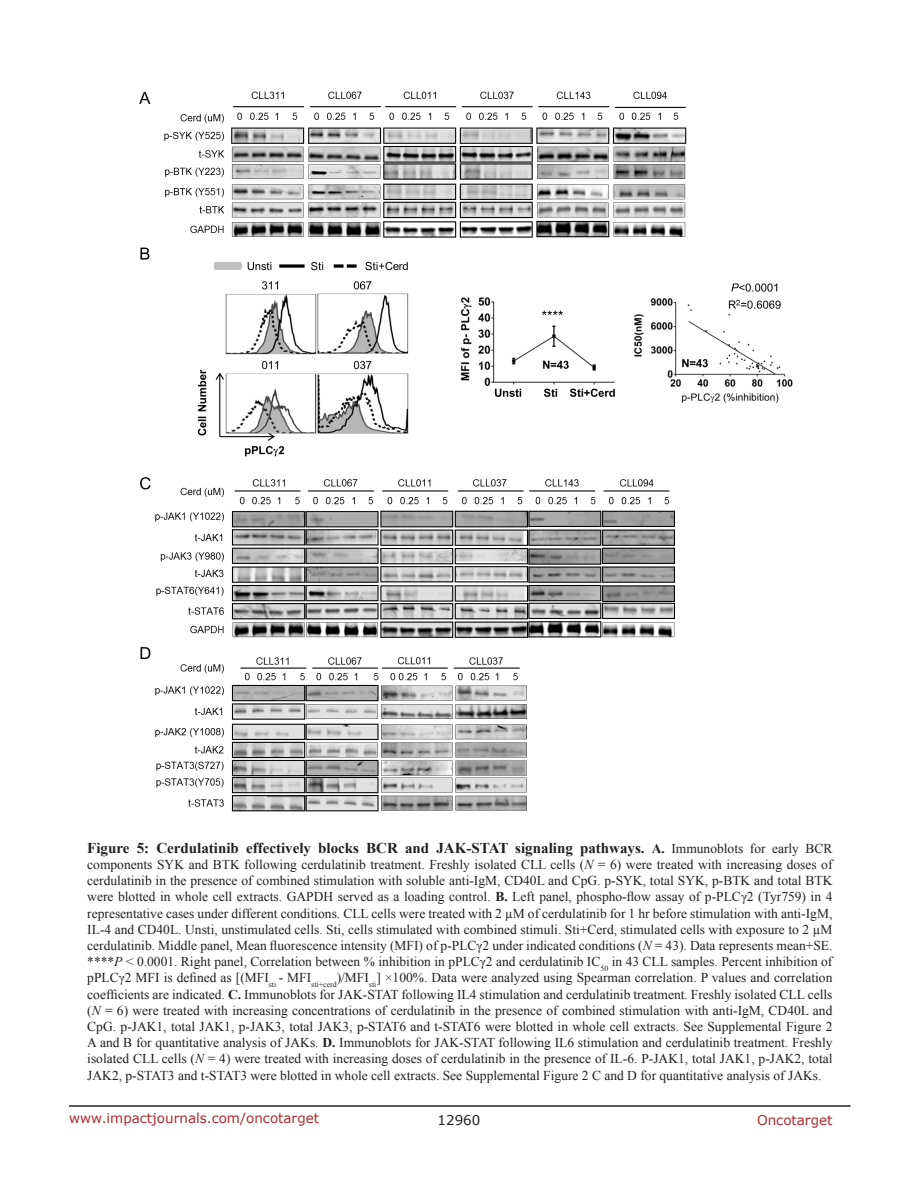
<style>
.page{position:relative;width:918px;height:1188px;background:#fff}
.page>*{position:absolute;margin:0;border:0;box-sizing:border-box;transform-origin:0 0}
.FigureText{font:700 15px "Times New Roman";color:#221f22}
.FigureText-2{font:13.5px/16.2px "Times New Roman";color:#221f22;text-align:justify}
.t1{font:13.5px "Verdana";color:#ac2b31}
.t2{font:13.5px "Verdana";color:#221f22}
.s1{font-size:13.5px}
.s2{font-weight:400;font-size:13.5px}
.s3{font-style:italic}
.s4{font-weight:700}
</style>
<div class="page">
<hr style="left:69px;top:1105px;width:781px;height:2px;background:#231f20">
<img style="left:139px;top:91px;width:654px;height:721px">
<p class="FigureText" style="left:87px;top:837px;width:747px">Figure 5: Cerdulatinib effectively blocks BCR and JAK-STAT signaling pathways. <span class="s1">A.</span> <span class="s2">Immunoblots for early BCR</span></p>
<p class="FigureText-2" style="left:87px;top:856px;width:747px">components SYK and BTK following cerdulatinib treatment. Freshly isolated CLL cells (<span class="s3">N</span> = 6) were treated with increasing doses of cerdulatinib in the presence of combined stimulation with soluble anti-IgM, CD40L and CpG. p-SYK, total SYK, p-BTK and total BTK were blotted in whole cell extracts. GAPDH served as a loading control. <span class="s4">B.</span> Left panel, phospho-flow assay of p-PLCγ2 (Tyr759) in 4 representative cases under different conditions. CLL cells were treated with 2 µM of cerdulatinib for 1 hr before stimulation with anti-IgM, IL-4 and CD40L. Unsti, unstimulated cells. Sti, cells stimulated with combined stimuli. Sti+Cerd, stimulated cells with exposure to 2 µM cerdulatinib. Middle panel, Mean fluorescence intensity (MFI) of p-PLCγ2 under indicated conditions (<span class="s3">N</span> = 43). Data represents mean+SE. ****<span class="s3">P</span> &lt; 0.0001. Right panel, Correlation between % inhibition in pPLCγ2 and cerdulatinib IC<sub>50</sub> in 43 CLL samples. Percent inhibition of pPLCγ2 MFI is defined as [(MFI<sub>sti</sub> - MFI<sub>sti+cerd</sub>)/MFI<sub>sti</sub>] ×100%. Data were analyzed using Spearman correlation. P values and correlation coefficients are indicated. <span class="s4">C.</span> Immunoblots for JAK-STAT following IL4 stimulation and cerdulatinib treatment. Freshly isolated CLL cells (<span class="s3">N</span> = 6) were treated with increasing concentrations of cerdulatinib in the presence of combined stimulation with anti-IgM, CD40L and CpG. p-JAK1, total JAK1, p-JAK3, total JAK3, p-STAT6 and t-STAT6 were blotted in whole cell extracts. See Supplemental Figure 2<br>A and B for quantitative analysis of JAKs. <span class="s4">D.</span> Immunoblots for JAK-STAT following IL6 stimulation and cerdulatinib treatment. Freshly isolated CLL cells (<span class="s3">N</span> = 4) were treated with increasing doses of cerdulatinib in the presence of IL-6. P-JAK1, total JAK1, p-JAK2, total JAK2, p-STAT3 and t-STAT3 were blotted in whole cell extracts. See Supplemental Figure 2 C and D for quantitative analysis of JAKs.</p>
<p class="t1" style="left:69px;top:1109px;width:252px">www.impactjournals.com/oncotarget</p>
<p class="t2" style="left:438px;top:1111px;width:44px">12960</p>
<p class="t1" style="left:757px;top:1111px;width:77px">Oncotarget</p>
</div>
